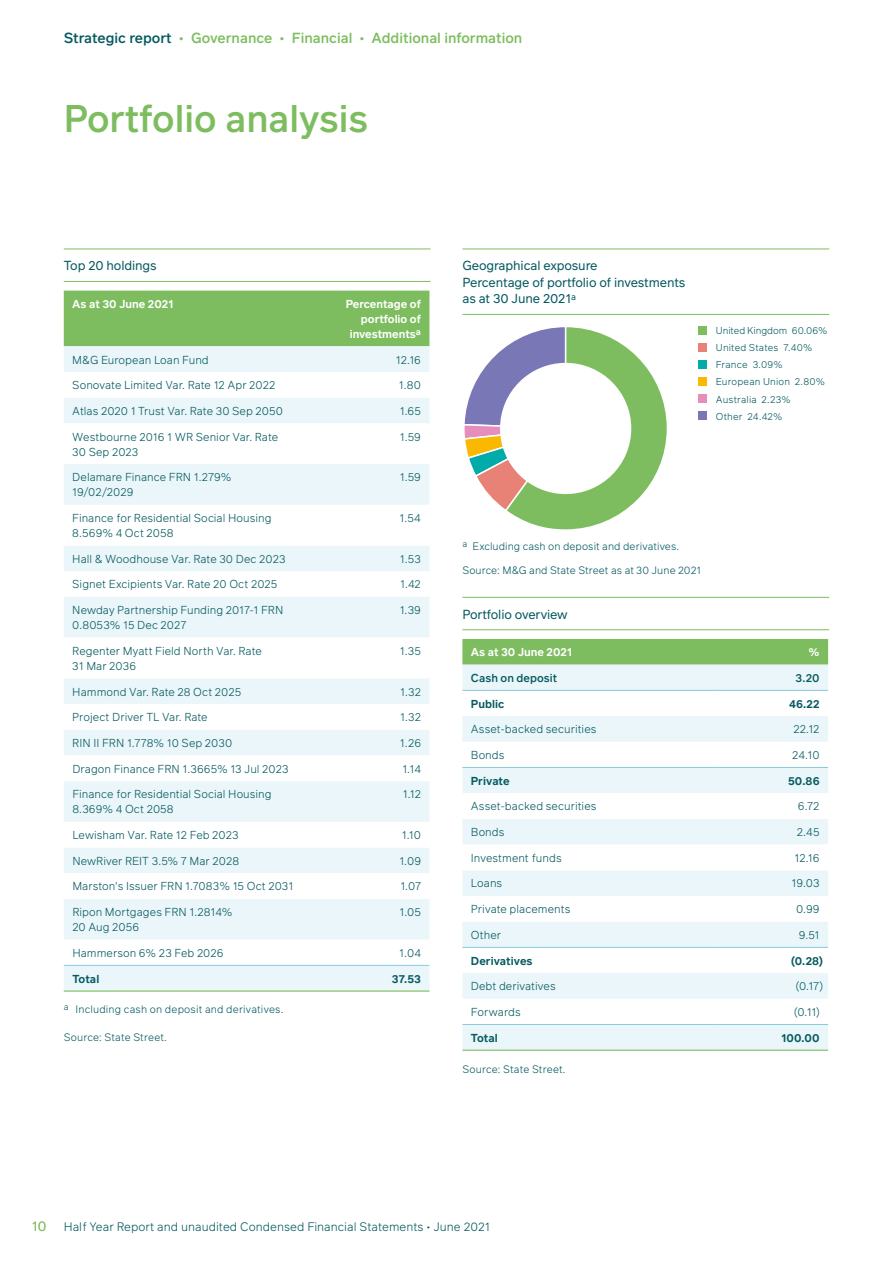
<style>
.page{position:relative;width:893px;height:1263px;background:#fff}
.page>*{position:absolute;margin:0;border:0;box-sizing:border-box;transform-origin:0 0}
.t1{font:500 37.5px "Infra";color:#7dbd5f}
.t2{font:500 14.25px "Infra";color:#7dbd5f}
.t3{font:300 13.5px "Infra";color:#7dbd5f}
.t4{font:12.75px/16.5px "Infra";letter-spacing:-.01em;color:#055a60}
.t5{font:300 12px "Infra";color:#055a60}
.t6{font:300 11.25px/15px "Infra";letter-spacing:.005em;color:#055a60}
.t7{font:600 11.25px/15px "Infra";color:#fff;text-align:right}
.t8{font:600 11.25px "Infra";letter-spacing:.005em;color:#055a60}
.t9{font:500 11.25px "Infra";letter-spacing:.005em;color:#055a60}
.t10{font:300 10.5px "Infra";letter-spacing:.01em;color:#055a60}
.t11{font:300 9.75px/17.2px "Infra";letter-spacing:.015em;color:#055a60}
.s1{color:#055a60}
</style>
<div class="page">
<hr style="left:64px;top:249px;width:367px;height:1px;background:#7dbd5f">
<hr style="left:64px;top:281px;width:367px;height:1px;background:#7dbd5f">
<div style="left:64px;top:291px;width:365px;height:55px;background:#7dbd5f"></div>
<div style="left:64px;top:346px;width:365px;height:644px;background:#eaf6f9"></div>
<svg style="left:64px;top:372px;width:365px;height:593px"></svg>
<hr style="left:64px;top:990px;width:238px;height:1px;background:#7dbd5f">
<hr style="left:302px;top:990px;width:127px;height:1px;background:#7dbd5f">
<hr style="left:64px;top:965px;width:238px;height:1px;background:#88ccdb">
<hr style="left:302px;top:965px;width:127px;height:1px;background:#88ccdb">
<hr style="left:462px;top:249px;width:367px;height:1px;background:#7dbd5f">
<hr style="left:462px;top:314px;width:367px;height:1px;background:#7dbd5f">
<hr style="left:462px;top:597px;width:367px;height:1px;background:#7dbd5f">
<hr style="left:462px;top:629px;width:367px;height:1px;background:#7dbd5f">
<div style="left:698px;top:326px;width:9px;height:8px;background:#7dbd5f"></div>
<div style="left:698px;top:343px;width:9px;height:8px;background:#e98276"></div>
<div style="left:698px;top:360px;width:9px;height:9px;background:#00abaa"></div>
<div style="left:698px;top:377px;width:9px;height:9px;background:#fbb800"></div>
<div style="left:698px;top:394px;width:9px;height:9px;background:#e58ebb"></div>
<div style="left:698px;top:412px;width:9px;height:8px;background:#7a77b6"></div>
<svg style="left:464px;top:327px;width:203px;height:203px"></svg>
<div style="left:500px;top:363px;width:131px;height:131px;background:#fff;border-radius:50%"></div>
<div style="left:462px;top:639px;width:366px;height:26px;background:#7dbd5f"></div>
<div style="left:462px;top:665px;width:366px;height:385px;background:#eaf6f9"></div>
<svg style="left:462px;top:691px;width:366px;height:333px"></svg>
<hr style="left:462px;top:690px;width:256px;height:1px;background:#88ccdb">
<hr style="left:718px;top:690px;width:110px;height:1px;background:#88ccdb">
<hr style="left:462px;top:767px;width:256px;height:1px;background:#88ccdb">
<hr style="left:718px;top:767px;width:110px;height:1px;background:#88ccdb">
<hr style="left:462px;top:947px;width:256px;height:1px;background:#88ccdb">
<hr style="left:718px;top:947px;width:110px;height:1px;background:#88ccdb">
<hr style="left:462px;top:1024px;width:256px;height:1px;background:#88ccdb">
<hr style="left:718px;top:1024px;width:110px;height:1px;background:#88ccdb">
<hr style="left:462px;top:1050px;width:256px;height:1px;background:#7dbd5f">
<hr style="left:718px;top:1050px;width:110px;height:1px;background:#7dbd5f">
<p class="t2" style="left:64px;top:28px;width:460px"><span class="s1">Strategic report</span> • Governance • Financial • Additional information</p>
<h1 class="t1" style="left:64px;top:91px;width:306px">Portfolio analysis</h1>
<p class="t4" style="left:64px;top:257px;width:94px">Top 20 holdings</p>
<p class="t7" style="left:72px;top:296px;width:103px">As at 30 June 2021</p>
<p class="t7" style="left:346px;top:296px;width:77px">Percentage of portfolio of investments<sup>a</sup></p>
<p class="t6" style="left:72px;top:352px;width:138px">M&amp;G European Loan Fund</p>
<p class="t6" style="left:396px;top:352px;width:26px">12.16</p>
<p class="t6" style="left:72px;top:377px;width:205px">Sonovate Limited Var. Rate 12 Apr 2022</p>
<p class="t6" style="left:399px;top:377px;width:24px">1.80</p>
<p class="t6" style="left:72px;top:403px;width:212px">Atlas 2020 1 Trust Var. Rate 30 Sep 2050</p>
<p class="t6" style="left:400px;top:403px;width:23px">1.65</p>
<p class="t6" style="left:72px;top:429px;width:207px">Westbourne 2016 1 WR Senior Var. Rate<br>30 Sep 2023</p>
<p class="t6" style="left:400px;top:429px;width:23px">1.59</p>
<p class="t6" style="left:72px;top:469px;width:161px">Delamare Finance FRN 1.279%<br>19/02/2029</p>
<p class="t6" style="left:400px;top:469px;width:23px">1.59</p>
<p class="t6" style="left:72px;top:510px;width:201px">Finance for Residential Social Housing<br>8.569% 4 Oct 2058</p>
<p class="t6" style="left:400px;top:510px;width:23px">1.54</p>
<p class="t6" style="left:72px;top:551px;width:215px">Hall &amp; Woodhouse Var. Rate 30 Dec 2023</p>
<p class="t6" style="left:400px;top:551px;width:23px">1.53</p>
<p class="t6" style="left:72px;top:577px;width:207px">Signet Excipients Var. Rate 20 Oct 2025</p>
<p class="t6" style="left:400px;top:577px;width:22px">1.42</p>
<p class="t6" style="left:72px;top:602px;width:213px">Newday Partnership Funding 2017-1 FRN</p>
<p class="t6" style="left:72px;top:617px;width:116px">0. 8053% 15 Dec 2027</p>
<p class="t6" style="left:400px;top:602px;width:23px">1.39</p>
<p class="t6" style="left:72px;top:643px;width:191px">Regenter Myatt Field North Var. Rate<br>31 Mar 2036</p>
<p class="t6" style="left:400px;top:643px;width:23px">1.35</p>
<p class="t6" style="left:72px;top:684px;width:170px">Hammond Var. Rate 28 Oct 2025</p>
<p class="t6" style="left:400px;top:684px;width:22px">1.32</p>
<p class="t6" style="left:72px;top:709px;width:137px">Project Driver TL Var. Rate</p>
<p class="t6" style="left:400px;top:709px;width:22px">1.32</p>
<p class="t6" style="left:72px;top:735px;width:161px">RIN II FRN 1.778% 10 Sep 2030</p>
<p class="t6" style="left:400px;top:735px;width:23px">1.26</p>
<p class="t6" style="left:72px;top:761px;width:218px">Dragon Finance FRN 1.3665% 13 Jul 2023</p>
<p class="t6" style="left:402px;top:761px;width:20px">1.14</p>
<p class="t6" style="left:72px;top:786px;width:201px">Finance for Residential Social Housing<br>8.369% 4 Oct 2058</p>
<p class="t6" style="left:403px;top:786px;width:20px">1.12</p>
<p class="t6" style="left:72px;top:827px;width:168px">Lewisham Var. Rate 12 Feb 2023</p>
<p class="t6" style="left:402px;top:827px;width:21px">1.10</p>
<p class="t6" style="left:72px;top:853px;width:168px">NewRiver REIT 3.5% 7 Mar 2028</p>
<p class="t6" style="left:399px;top:853px;width:23px">1.09</p>
<p class="t6" style="left:72px;top:879px;width:223px">Marston's Issuer FRN 1.7083% 15 Oct 2031</p>
<p class="t6" style="left:400px;top:879px;width:22px">1.07</p>
<p class="t6" style="left:72px;top:904px;width:162px">Ripon Mortgages FRN 1.2814%<br>20 Aug 2056</p>
<p class="t6" style="left:399px;top:904px;width:23px">1.05</p>
<p class="t6" style="left:72px;top:945px;width:153px">Hammerson 6% 23 Feb 2026</p>
<p class="t6" style="left:399px;top:945px;width:23px">1.04</p>
<p class="t8" style="left:72px;top:970px;width:28px">Total</p>
<p class="t8" style="left:392px;top:970px;width:31px">37.53</p>
<p class="t10" style="left:64px;top:1002px;width:219px"><sup>a</sup> Including cash on deposit and derivatives.</p>
<p class="t10" style="left:64px;top:1030px;width:103px">Source: State Street.</p>
<p class="t4" style="left:462px;top:257px;width:225px">Geographical exposure<br>Percentage of portfolio of investments as at 30 June 2021<sup>a</sup></p>
<p class="t11" style="left:716px;top:321px;width:113px">United Kingdom 60.06%<br>United States 7.40%<br>France 3.09%<br>European Union 2.80%<br>Australia 2.23%<br>Other 24.42%</p>
<p class="t10" style="left:462px;top:539px;width:218px"><sup>a</sup> Excluding cash on deposit and derivatives.</p>
<p class="t10" style="left:462px;top:563px;width:240px">Source: M&amp;G and State Street as at 30 June 2021</p>
<p class="t4" style="left:462px;top:606px;width:107px">Portfolio overview</p>
<p class="t7" style="left:471px;top:644px;width:103px">As at 30 June 2021</p>
<p class="t7" style="left:808px;top:644px;width:13px">%</p>
<p class="t9" style="left:471px;top:670px;width:88px">Cash on deposit</p>
<p class="t9" style="left:795px;top:670px;width:26px">3.20</p>
<p class="t8" style="left:471px;top:695px;width:35px">Public</p>
<p class="t8" style="left:789px;top:695px;width:32px">46.22</p>
<p class="t6" style="left:471px;top:721px;width:127px">Asset-backed securities</p>
<p class="t6" style="left:793px;top:721px;width:28px">22.12</p>
<p class="t6" style="left:471px;top:747px;width:35px">Bonds</p>
<p class="t6" style="left:792px;top:747px;width:29px">24.10</p>
<p class="t8" style="left:471px;top:772px;width:40px">Private</p>
<p class="t8" style="left:788px;top:772px;width:33px">50.86</p>
<p class="t6" style="left:471px;top:798px;width:127px">Asset-backed securities</p>
<p class="t6" style="left:798px;top:798px;width:23px">6.72</p>
<p class="t6" style="left:471px;top:824px;width:35px">Bonds</p>
<p class="t6" style="left:797px;top:824px;width:24px">2.45</p>
<p class="t6" style="left:471px;top:850px;width:92px">Investment funds</p>
<p class="t6" style="left:795px;top:850px;width:26px">12.16</p>
<p class="t6" style="left:471px;top:876px;width:33px">Loans</p>
<p class="t6" style="left:792px;top:876px;width:30px">19.03</p>
<p class="t6" style="left:471px;top:901px;width:101px">Private placements</p>
<p class="t6" style="left:796px;top:901px;width:25px">0.99</p>
<p class="t6" style="left:471px;top:927px;width:32px">Other</p>
<p class="t6" style="left:799px;top:927px;width:22px">9.51</p>
<p class="t8" style="left:471px;top:952px;width:63px">Derivatives</p>
<p class="t8" style="left:791px;top:952px;width:33px">(0.28)</p>
<p class="t6" style="left:471px;top:978px;width:86px">Debt derivatives</p>
<p class="t6" style="left:796px;top:978px;width:29px">(0.17)</p>
<p class="t6" style="left:471px;top:1004px;width:51px">Forwards</p>
<p class="t6" style="left:794px;top:1004px;width:27px">(0.11)</p>
<p class="t8" style="left:471px;top:1029px;width:28px">Total</p>
<p class="t8" style="left:781px;top:1029px;width:40px">100.00</p>
<p class="t10" style="left:462px;top:1061px;width:103px">Source: State Street.</p>
<p class="t3" style="left:32px;top:1217px;width:16px">10</p>
<p class="t5" style="left:64px;top:1218px;width:428px">Half Year Report and unaudited Condensed Financial Statements • June 2021</p>
</div>
